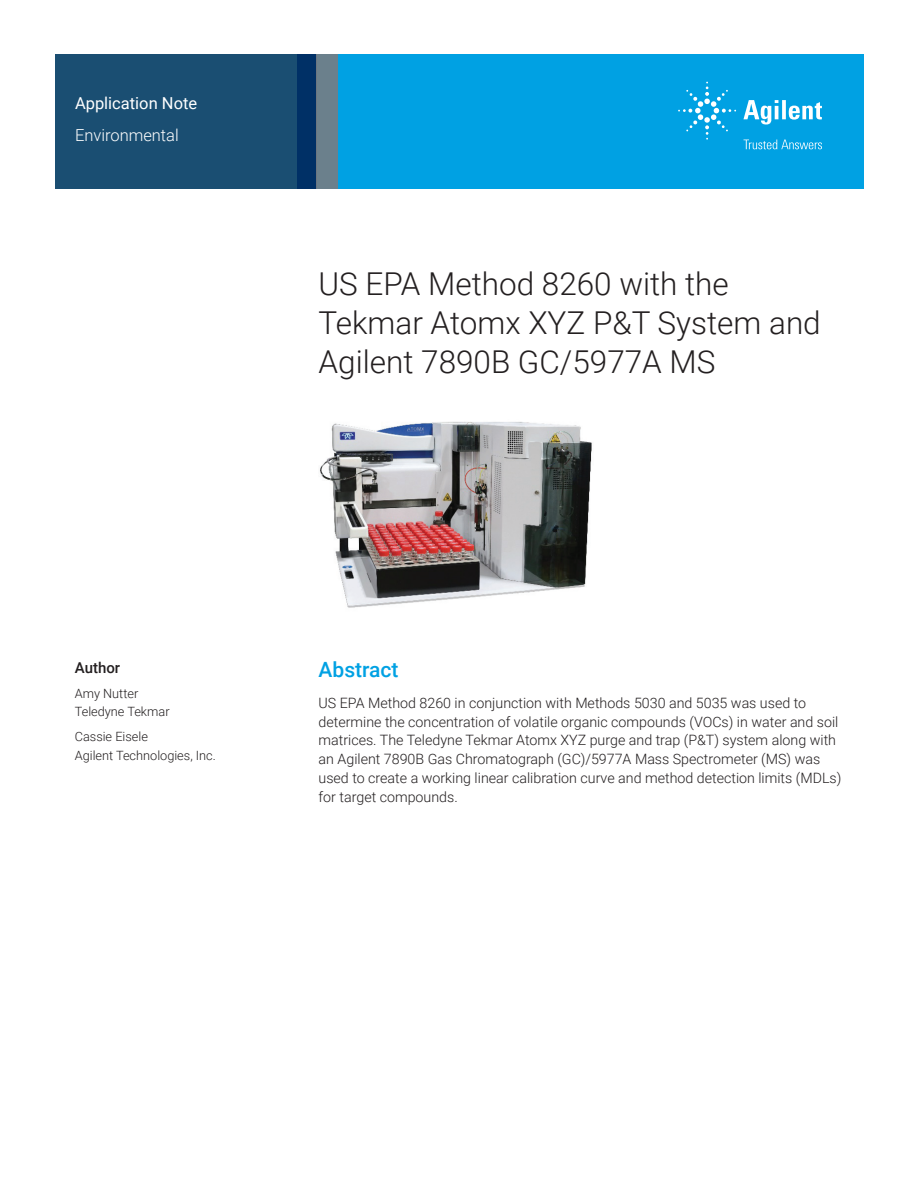
<style>
.page{position:relative;width:918px;height:1188px;background:#fff}
.page>*{position:absolute;margin:0;border:0;box-sizing:border-box;transform-origin:0 0}
.t1{font:300 31.5px/39px "Roboto";color:#231f20}
.Header_1{font:500 21px "Roboto";color:#00a1e3}
.Doctype{font:16.5px "Roboto";color:#fff}
.Area_Identifier{font:300 16.5px "Roboto";color:#fff}
.DATA_author_title{font:500 15px "Roboto";color:#231f20}
.Text{font:300 14.25px/18.8px "Roboto";color:#231f20}
.DATA_author_name___i{font:300 12.75px/18.8px "Roboto";color:#231f20}
</style>
<div class="page">
<div style="left:297px;top:54px;width:567px;height:135px;background:#00a1e3"></div>
<svg style="left:55px;top:54px;width:261px;height:135px;background:#184b71"></svg>
<div style="left:316px;top:54px;width:22px;height:135px;background:#6b808c"></div>
<img style="left:320px;top:422px;width:272px;height:186px">
<svg style="left:743px;top:100px;width:79px;height:25px"></svg>
<svg style="left:678px;top:82px;width:58px;height:58px"></svg>
<svg style="left:744px;top:140px;width:78px;height:9px"></svg>
<p class="Doctype" style="left:75px;top:91px;width:124px">Application Note</p>
<p class="Area_Identifier" style="left:75px;top:124px;width:105px">Environmental</p>
<p class="t1" style="left:319px;top:263px;width:504px">US EPA Method 8260 with the<br>Tekmar Atomx XYZ P&amp;T System and<br>Agilent 7890B GC/5977A MS</p>
<p class="DATA_author_title" style="left:75px;top:657px;width:47px">Author</p>
<p class="DATA_author_name___i" style="left:75px;top:683px;width:96px">Amy Nutter<br>Teledyne Tekmar</p>
<p class="DATA_author_name___i" style="left:75px;top:727px;width:143px">Cassie Eisele<br>Agilent Technologies, Inc.</p>
<p class="Header_1" style="left:319px;top:655px;width:82px">Abstract</p>
<p class="Text" style="left:319px;top:693px;width:524px">US EPA Method 8260 in conjunction with Methods 5030 and 5035 was used to determine the concentration of volatile organic compounds (VOCs) in water and soil matrices. The Teledyne Tekmar Atomx XYZ purge and trap (P&amp;T) system along with an Agilent 7890B Gas Chromatograph (GC)/5977A Mass Spectrometer (MS) was used to create a working linear calibration curve and method detection limits (MDLs) for target compounds.</p>
</div>
